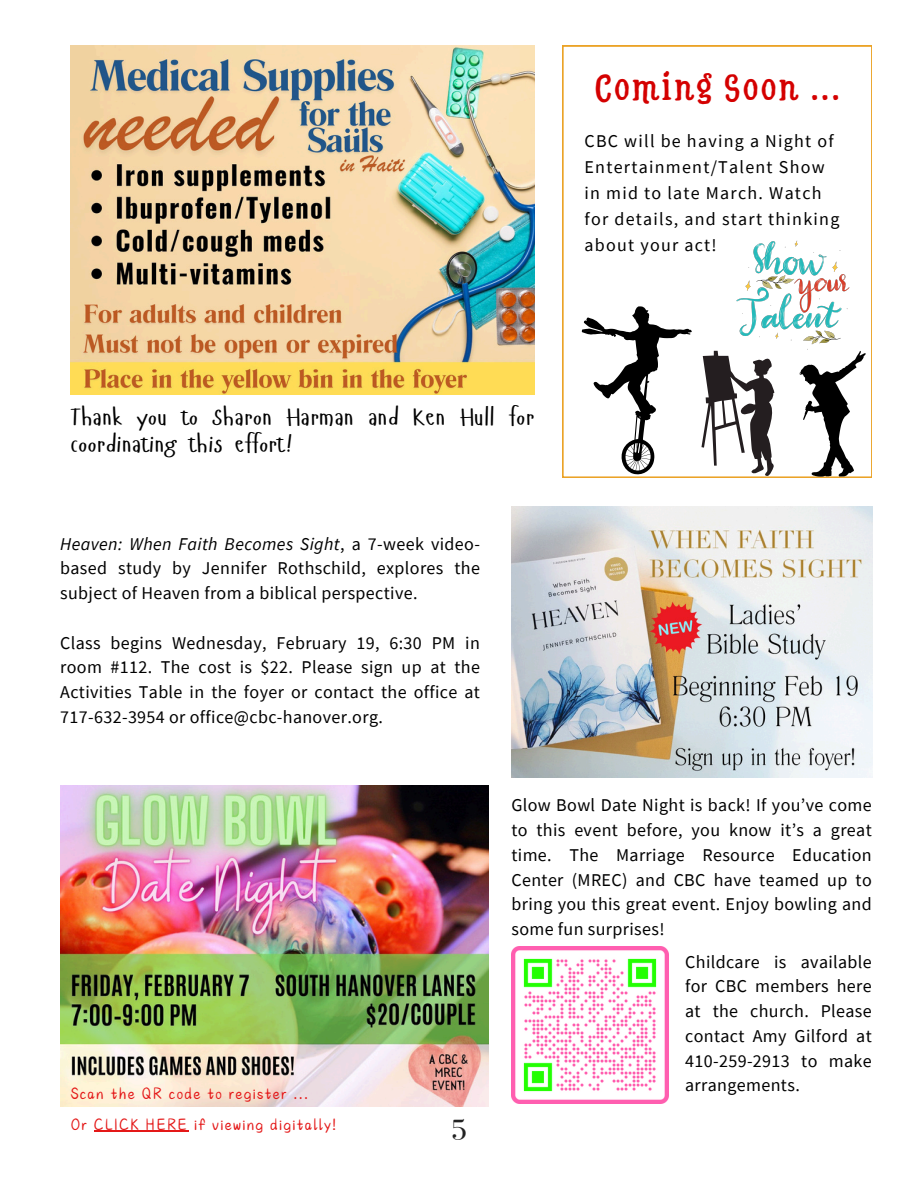
<style>
.page{position:relative;width:918px;height:1188px;background:#fff}
.page>*{position:absolute;margin:0;border:0;box-sizing:border-box;transform-origin:0 0}
.t1{font:36.75px "Hatter Display Pro";letter-spacing:.07em;color:#d40000}
.t2{font:30px "Bodoni FLF";color:#222}
.t3{font:23.85px/27px "Hangyaboly";letter-spacing:.02em;color:#000}
.t4{font:18px/24.8px "Source Sans Pro";letter-spacing:.02em;color:#000;text-align:justify}
.t5{font:18px/25.8px "Source Sans Pro";letter-spacing:.07em;color:#000}
.t6{font:18px "Canva Milk Ttea";letter-spacing:.07em;color:#e41818}
.s1{font-style:italic}
</style>
<div class="page">
<img style="left:70px;top:46px;width:465px;height:348px">
<img style="left:511px;top:507px;width:362px;height:271px">
<img style="left:60px;top:785px;width:429px;height:322px">
<svg style="left:563px;top:46px;width:309px;height:432px"></svg>
<svg style="left:799px;top:367px;width:67px;height:110px"></svg>
<svg style="left:582px;top:306px;width:110px;height:170px"></svg>
<svg style="left:701px;top:351px;width:76px;height:126px"></svg>
<img style="left:725px;top:220px;width:147px;height:147px">
<img style="left:511px;top:946px;width:158px;height:158px">
<hr style="left:94px;top:1131px;width:94px;height:1px;background:#e41818">
<p class="t1" style="left:595px;top:73px;width:246px">Coming Soon ...</p>
<p class="t5" style="left:585px;top:128px;width:256px">CBC will be having a Night of<br>Entertainment/Talent Show in mid to late March. Watch for details, and start thinking about your act!</p>
<p class="t3" style="left:70px;top:403px;width:466px">Thank you to Sharon Harman and Ken Hull for coordinating this effort!</p>
<h1 class="t4" style="left:60px;top:531px;width:421px"><span class="s1">Heaven: When Faith Becomes Sight</span>, a 7-week video&shy;based study by Jennifer Rothschild, explores the subject of Heaven from a biblical perspective.</h1>
<p class="t4" style="left:60px;top:630px;width:421px">Class begins Wednesday, February 19, 6:30 PM in room #112. The cost is $22. Please sign up at the Activities Table in the foyer or contact the office at 717-632-3954 or office@cbc-hanover.org.</p>
<p class="t6" style="left:71px;top:1083px;width:239px">Scan the QR code to register ...</p>
<p class="t6" style="left:71px;top:1113px;width:267px">Or CLICK HERE if viewing digitally!</p>
<p class="t2" style="left:451px;top:1112px;width:18px">5</p>
<h2 class="t4" style="left:511px;top:793px;width:362px">Glow Bowl Date Night is back! If you’ve come to this event before, you know it’s a great time. The Marriage Resource Education Center (MREC) and CBC have teamed up to bring you this great event. Enjoy bowling and some fun surprises!</h2>
<p class="t4" style="left:685px;top:949px;width:188px">Childcare is available for CBC members here at the church. Please contact Amy Gilford at 410-259-2913 to make arrangements.</p>
</div>
